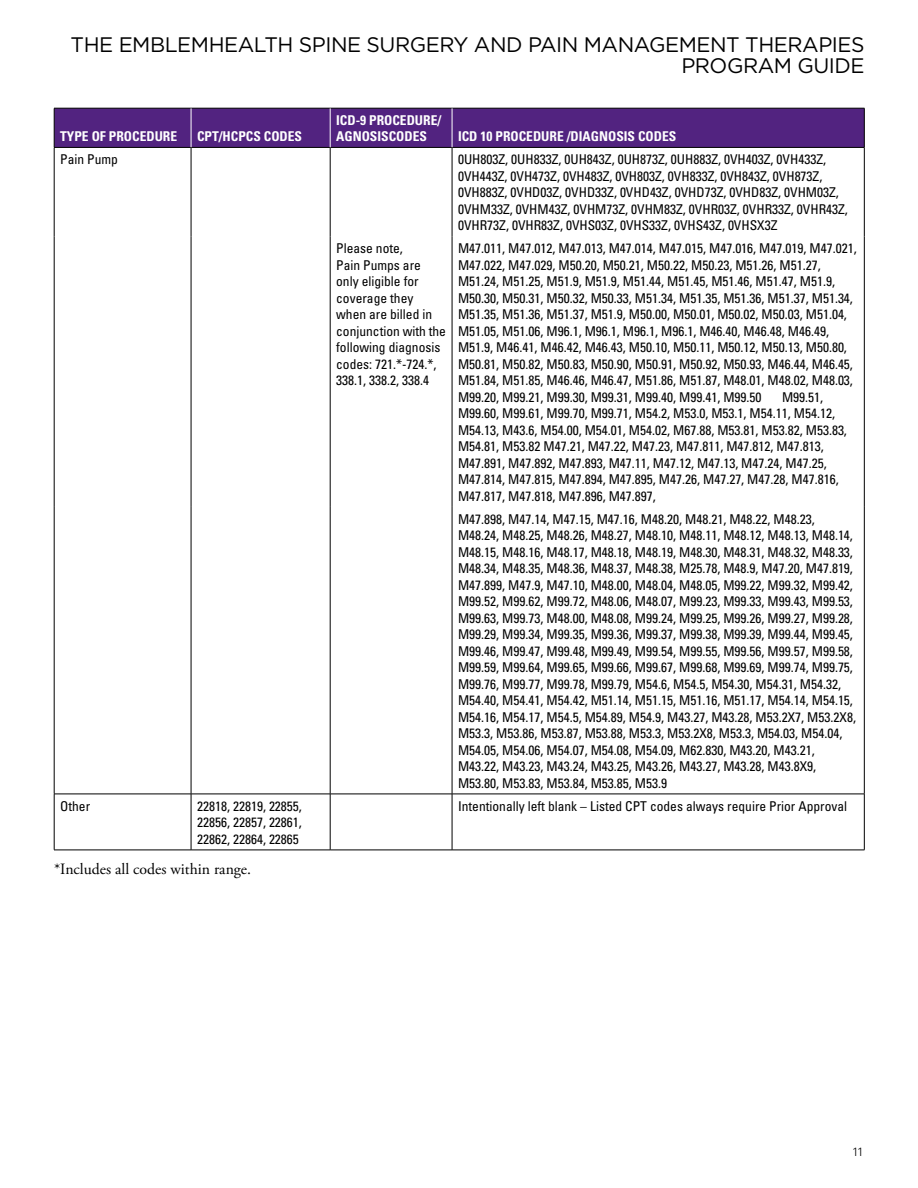
<style>
.page{position:relative;width:918px;height:1188px;background:#fff}
.page>*{position:absolute;margin:0;border:0;box-sizing:border-box;transform-origin:0 0}
.t1{font:21px/21px "Gotham";letter-spacing:-.02em;color:#000;text-align:right}
.t2{font:15.75px "Adobe Garamond Pro";color:#000}
.t3{font:condensed 13.5px/16.5px "Univers";color:#000}
.t4{font:700 condensed 13.5px/16.5px "Univers";color:#fff}
.t5{font:300 12px "Univers";color:#000}
</style>
<div class="page">
<div style="left:55px;top:109px;width:809px;height:38px;background:#522380"></div>
<hr style="left:54px;top:108px;width:137px;height:1px;background:#000">
<hr style="left:54px;top:108px;width:1px;height:39px;background:#000">
<hr style="left:191px;top:108px;width:139px;height:1px;background:#000">
<hr style="left:330px;top:108px;width:122px;height:1px;background:#000">
<hr style="left:452px;top:108px;width:413px;height:1px;background:#000">
<hr style="left:864px;top:108px;width:1px;height:39px;background:#000">
<hr style="left:54px;top:147px;width:137px;height:1px;background:#000">
<hr style="left:191px;top:147px;width:139px;height:1px;background:#000">
<hr style="left:330px;top:147px;width:122px;height:1px;background:#000">
<hr style="left:452px;top:147px;width:413px;height:1px;background:#000">
<hr style="left:54px;top:148px;width:1px;height:88px;background:#000">
<hr style="left:191px;top:148px;width:1px;height:88px;background:#000">
<hr style="left:330px;top:148px;width:1px;height:88px;background:#000">
<hr style="left:452px;top:148px;width:1px;height:88px;background:#000">
<hr style="left:864px;top:148px;width:1px;height:88px;background:#000">
<hr style="left:54px;top:236px;width:1px;height:271px;background:#000">
<hr style="left:54px;top:507px;width:1px;height:287px;background:#000">
<hr style="left:191px;top:236px;width:1px;height:271px;background:#000">
<hr style="left:330px;top:236px;width:1px;height:271px;background:#000">
<hr style="left:452px;top:236px;width:1px;height:271px;background:#000">
<hr style="left:864px;top:236px;width:1px;height:271px;background:#000">
<hr style="left:191px;top:507px;width:1px;height:287px;background:#000">
<hr style="left:330px;top:507px;width:1px;height:287px;background:#000">
<hr style="left:452px;top:507px;width:1px;height:287px;background:#000">
<hr style="left:864px;top:507px;width:1px;height:287px;background:#000">
<hr style="left:54px;top:794px;width:137px;height:1px;background:#000">
<hr style="left:54px;top:794px;width:1px;height:56px;background:#000">
<hr style="left:191px;top:794px;width:139px;height:1px;background:#000">
<hr style="left:191px;top:794px;width:1px;height:56px;background:#000">
<hr style="left:330px;top:794px;width:122px;height:1px;background:#000">
<hr style="left:330px;top:794px;width:1px;height:56px;background:#000">
<hr style="left:452px;top:794px;width:413px;height:1px;background:#000">
<hr style="left:452px;top:794px;width:1px;height:56px;background:#000">
<hr style="left:864px;top:794px;width:1px;height:56px;background:#000">
<hr style="left:191px;top:850px;width:139px;height:1px;background:#000">
<hr style="left:330px;top:850px;width:122px;height:1px;background:#000">
<hr style="left:452px;top:850px;width:413px;height:1px;background:#000">
<hr style="left:54px;top:850px;width:137px;height:1px;background:#000">
<hr style="left:191px;top:108px;width:1px;height:39px;background:#fff">
<hr style="left:330px;top:108px;width:1px;height:39px;background:#fff">
<hr style="left:452px;top:108px;width:1px;height:39px;background:#fff">
<h1 class="t1" style="left:71px;top:33px;width:796px">THE EMBLEMH EALTH SPINE SURGERY AND PAIN MANAGEMENT THERAPIES<br>PROGRAM GUIDE</h1>
<p class="t4" style="left:60px;top:128px;width:119px">TYPE OF PROCEDURE</p>
<p class="t4" style="left:197px;top:128px;width:107px">CPT/HCPCS CODES</p>
<p class="t4" style="left:336px;top:112px;width:107px">ICD-9 PROCEDURE/<br>AGNOSISCODES</p>
<p class="t4" style="left:458px;top:128px;width:220px">ICD 10 PROCEDURE /DIAGNOSIS CODES</p>
<p class="t3" style="left:60px;top:151px;width:59px">Pain Pump</p>
<p class="t3" style="left:458px;top:151px;width:391px">0UH803Z, 0UH833Z, 0UH843Z, 0UH873Z, 0UH883Z, 0VH403Z, 0VH433Z, 0VH443Z, 0VH473Z, 0VH483Z, 0VH803Z, 0VH833Z, 0VH843Z, 0VH873Z, 0VH883Z, 0VHD03Z, 0VHD33Z, 0VHD43Z, 0VHD73Z, 0VHD83Z, 0VHM03Z, 0VHM33Z, 0VHM43Z, 0VHM73Z, 0VHM83Z, 0VHR03Z, 0VHR33Z, 0VHR43Z, 0VHR73Z, 0VHR83Z, 0VHS03Z, 0VHS33Z, 0VHS43Z, 0VHSX3Z</p>
<p class="t3" style="left:336px;top:240px;width:111px">Please note,<br>Pain Pumps are only eligible for coverage they when are billed in conjunction with the following diagnosis codes: 721.*-724.*,<br>338.1, 338.2, 338.4</p>
<p class="t3" style="left:458px;top:240px;width:400px">M47.011, M47.012, M47.013, M47.014, M47.015, M47.016, M47.019, M47.021, M47.022, M47.029, M50.20, M50.21, M50.22, M50.23, M51.26, M51.27, M51.24, M51.25, M51.9, M51.9, M51.44, M51.45, M51.46, M51.47, M51.9, M50.30, M50.31, M50.32, M50.33, M51.34, M51.35, M51.36, M51.37, M51.34, M51.35, M51.36, M51.37, M51.9, M50.00, M50.01, M50.02, M50.03, M51.04, M51.05, M51.06, M96.1, M96.1, M96.1, M96.1, M46.40, M46.48, M46.49, M51.9, M46.41, M46.42, M46.43, M50.10, M50.11, M50.12, M50.13, M50.80, M50.81, M50.82, M50.83, M50.90, M50.91, M50.92, M50.93, M46.44, M46.45, M51.84, M51.85, M46.46, M46.47, M51.86, M51.87, M48.01, M48.02, M48.03, M99.20, M99.21, M99.30, M99.31, M99.40, M99.41, M99.50</p>
<p class="t3" style="left:458px;top:388px;width:390px;text-indent:324px">M99.51, M99.60, M99.61, M99.70, M99.71, M54.2, M53.0, M53.1, M54.11, M54.12, M54.13, M43.6, M54.00, M54.01, M54.02, M67.88, M53.81, M53.82, M53.83, M54.81, M53.82 M47.21, M47.22, M47.23, M47.811, M47.812, M47.813, M47.891, M47.892, M47.893, M47.11, M47.12, M47.13, M47.24, M47.25, M47.814, M47.815, M47.894, M47.895, M47.26, M47.27, M47.28, M47.816, M47.817, M47.818, M47.896, M47.897,</p>
<p class="t3" style="left:458px;top:510px;width:399px">M47.898, M47.14, M47.15, M47.16, M48.20, M48.21, M48.22, M48.23, M48.24, M48.25, M48.26, M48.27, M48.10, M48.11, M48.12, M48.13, M48.14, M48.15, M48.16, M48.17, M48.18, M48.19, M48.30, M48.31, M48.32, M48.33, M48.34, M48.35, M48.36, M48.37, M48.38, M25.78, M48.9, M47.20, M47.819, M47.899, M47.9, M47.10, M48.00, M48.04, M48.05, M99.22, M99.32, M99.42, M99.52, M99.62, M99.72, M48.06, M48.07, M99.23, M99.33, M99.43, M99.53, M99.63, M99.73, M48.00, M48.08, M99.24, M99.25, M99.26, M99.27, M99.28, M99.29, M99.34, M99.35, M99.36, M99.37, M99.38, M99.39, M99.44, M99.45, M99.46, M99.47, M99.48, M99.49, M99.54, M99.55, M99.56, M99.57, M99.58, M99.59, M99.64, M99.65, M99.66, M99.67, M99.68, M99.69, M99.74, M99.75, M99.76, M99.77, M99.78, M99.79, M54.6, M54.5, M54.30, M54.31, M54.32, M54.40, M54.41, M54.42, M51.14, M51.15, M51.16, M51.17, M54.14, M54.15, M54.16, M54.17, M54.5, M54.89, M54.9, M43.27, M43.28, M53.2X7, M53.2X8, M53.3, M53.86, M53.87, M53.88, M53.3, M53.2X8, M53.3, M54.03, M54.04, M54.05, M54.06, M54.07, M54.08, M54.09, M62.830, M43.20, M43.21, M43.22, M43.23, M43.24, M43.25, M43.26, M43.27, M43.28, M43.8X9, M53.80, M53.83, M53.84, M53.85, M53.9</p>
<p class="t3" style="left:60px;top:797px;width:31px">Other</p>
<p class="t3" style="left:197px;top:797px;width:106px;text-align:justify">22818, 22819, 22855, 22856, 22857, 22861, 22862, 22864, 22865</p>
<p class="t3" style="left:458px;top:797px;width:391px">Intentionally left blank – Listed CPT codes always require Prior Approval</p>
<p class="t2" style="left:54px;top:860px;width:199px">*Includes all codes within range.</p>
<p class="t5" style="left:852px;top:1145px;width:13px">11</p>
</div>
